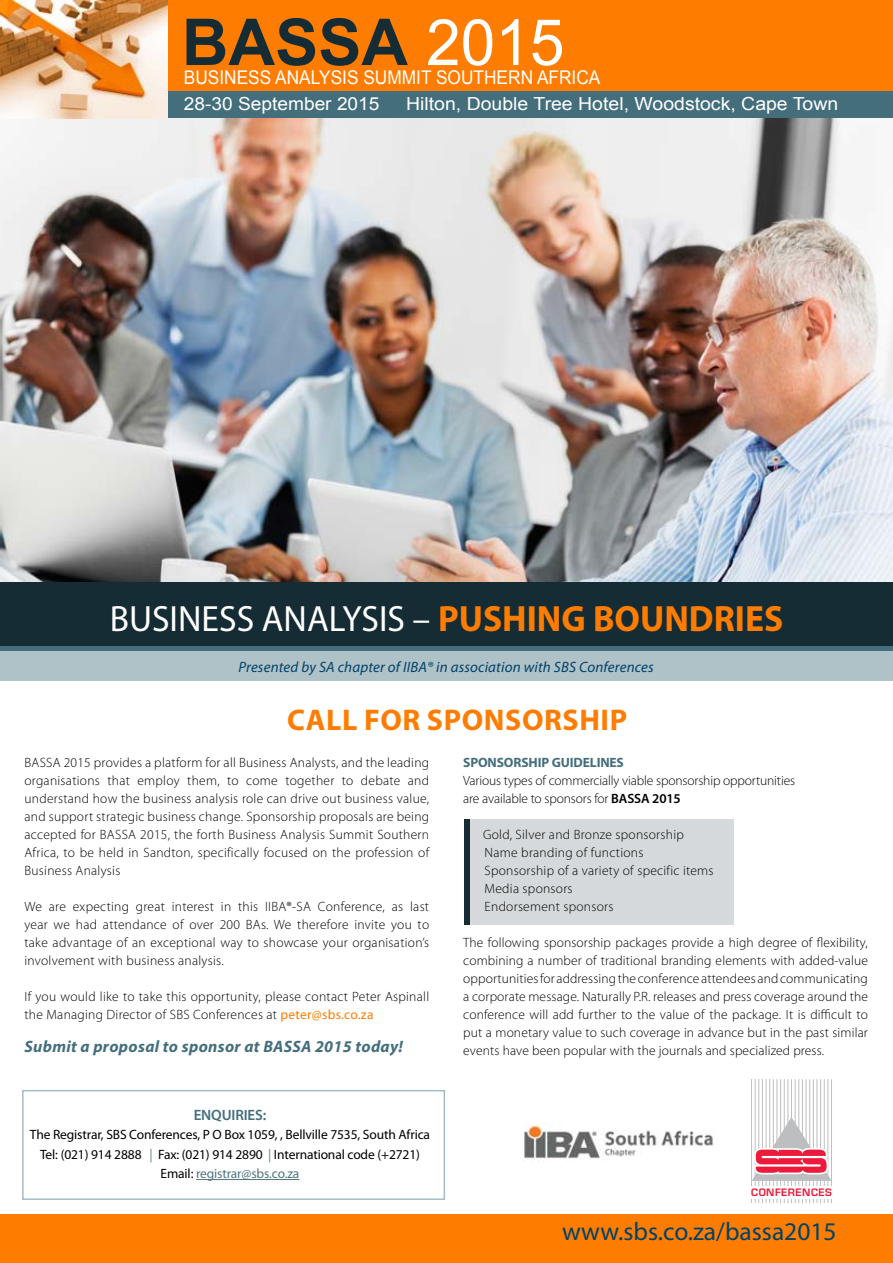
<style>
.page{position:relative;width:893px;height:1263px;background:#fff}
.page>*{position:absolute;margin:0;border:0;box-sizing:border-box;transform-origin:0 0}
.t1{font:700 64.65px "Arial";color:#152c34}
.t2{font:36.6px "Myriad Pro";color:#fff}
.t3{font:700 30px "Myriad Pro";letter-spacing:.02em;color:#fe7c00}
.t4{font:25.5px "Myriad Pro";color:#024268}
.t5{font:18.9px "Arial";color:#fff;scale:.92 1}
.t6{font:18px "Arial";color:#fff;scale:1.08 1}
.t7{font:18px "Arial";color:#fff;scale:1.06 1}
.t8{font:italic 700 16.5px "Myriad Pro";letter-spacing:.02em;color:#446e7c}
.t9{font:italic 15px "Myriad Pro";letter-spacing:.01em;color:#024268}
.t10{font:600 15px "Myriad Pro";letter-spacing:-.01em;color:#446e7c}
.t11{font:300 13.5px/18px "Myriad Pro";letter-spacing:.02em;color:#000;text-align:justify}
.t12{font:13.5px/19.5px "Myriad Pro";letter-spacing:-.01em;color:#000;text-align:center}
.t13{font:300 13.5px/18px "Myriad Pro";letter-spacing:-.01em;color:#000}
.t14{font:700 13.5px "Myriad Pro";letter-spacing:-.01em;color:#446e7c}
.t15{font:600 10.05px "Eurostile";letter-spacing:.045em;color:#ed1a3b}
.s1{font-weight:400;font-size:64.05px;color:#fff}
.s2{font-weight:700;color:#fe7c00}
.s3{font-weight:400;color:#fe7c00}
.s4{color:#60848f}
.s5{color:#517580}
.s6{font-weight:600}
</style>
<div class="page">
<div style="left:0;top:91px;width:893px;height:28px;background:#446e7c"></div>
<img style="left:0;top:119px;width:893px;height:463px">
<div style="left:467px;top:820px;width:266px;height:105px;background:#d5d9db"></div>
<div style="left:464px;top:820px;width:6px;height:105px;background:#152c34"></div>
<div style="left:0;top:1214px;width:893px;height:49px;background:#fe7c00"></div>
<div style="left:0;top:582px;width:893px;height:70px;background:#152c34"></div>
<div style="left:168px;top:0;width:725px;height:91px;background:#fe7c00"></div>
<div style="left:0;top:647px;width:893px;height:5px;background:#446e7c"></div>
<div style="left:0;top:652px;width:893px;height:29px;background:#afc2c7"></div>
<hr style="left:196px;top:1179px;width:103px;height:1px;background:#517580">
<img style="left:523px;top:1122px;width:190px;height:38px">
<svg style="left:754px;top:1080px;width:75px;height:123px"></svg>
<hr style="left:751px;top:1080px;width:1px;height:123px;background:#bcbec0">
<hr style="left:755px;top:1080px;width:1px;height:123px;background:#bcbec0">
<hr style="left:758px;top:1080px;width:1px;height:123px;background:#bcbec0">
<hr style="left:762px;top:1080px;width:1px;height:123px;background:#bcbec0">
<hr style="left:766px;top:1080px;width:1px;height:123px;background:#bcbec0">
<hr style="left:769px;top:1080px;width:1px;height:123px;background:#bcbec0">
<hr style="left:827px;top:1080px;width:1px;height:123px;background:#bcbec0">
<hr style="left:824px;top:1080px;width:1px;height:123px;background:#bcbec0">
<hr style="left:820px;top:1080px;width:1px;height:123px;background:#bcbec0">
<hr style="left:816px;top:1080px;width:1px;height:123px;background:#bcbec0">
<hr style="left:813px;top:1080px;width:1px;height:123px;background:#bcbec0">
<hr style="left:809px;top:1080px;width:1px;height:123px;background:#bcbec0">
<hr style="left:806px;top:1080px;width:1px;height:123px;background:#bcbec0">
<hr style="left:802px;top:1080px;width:1px;height:123px;background:#bcbec0">
<hr style="left:798px;top:1080px;width:1px;height:123px;background:#bcbec0">
<hr style="left:795px;top:1080px;width:1px;height:123px;background:#bcbec0">
<hr style="left:791px;top:1080px;width:1px;height:123px;background:#bcbec0">
<hr style="left:787px;top:1080px;width:1px;height:123px;background:#bcbec0">
<hr style="left:784px;top:1080px;width:1px;height:123px;background:#bcbec0">
<hr style="left:780px;top:1080px;width:1px;height:123px;background:#bcbec0">
<hr style="left:776px;top:1080px;width:1px;height:123px;background:#bcbec0">
<hr style="left:773px;top:1080px;width:1px;height:123px;background:#bcbec0">
<hr style="left:831px;top:1080px;width:1px;height:123px;background:#bcbec0">
<div style="left:750px;top:1186px;width:83px;height:12px;background:#fff"></div>
<svg style="left:752px;top:1117px;width:79px;height:64px"></svg>
<img style="left:0;top:0;width:168px;height:119px">
<h1 class="t1" style="left:182px;top:0;width:384px">BASSA <span class="s1">2015</span></h1>
<h3 class="t5" style="left:184px;top:65px;width:454px">BUSINESS ANALYSIS SUMMIT SOUTHERN AFRICA</h3>
<h3 class="t7" style="left:184px;top:92px;width:186px">28-30 September 2015</h3>
<h3 class="t6" style="left:406px;top:92px;width:402px">Hilton, Double Tree Hotel, Woodstock, Cape Town</h3>
<h2 class="t2" style="left:110px;top:596px;width:675px">BUSINESS ANALYSIS – <span class="s2">PUSHING BOUNDRIES</span></h2>
<p class="t9" style="left:239px;top:658px;width:417px">Presented by SA chapter of IIBA® in association with SBS Conferences</p>
<h3 class="t3" style="left:287px;top:700px;width:342px">CALL FOR SPONSORSHIP</h3>
<p class="t11" style="left:24px;top:753px;width:406px">BASSA 2015 provides a platform for all Business Analysts, and the leading organisations that employ them, to come together to debate and understand how the business analysis role can drive out business value, and support strategic business change. Sponsorship proposals are being accepted for BASSA 2015, the forth Business Analysis Summit Southern Africa, to be held in Sandton, specifically focused on the profession of Business Analysis</p>
<p class="t11" style="left:24px;top:897px;width:406px">We are expecting great interest in this IIBA®-SA Conference, as last year we had attendance of over 200 BAs. We therefore invite you to take advantage of an exceptional way to showcase your organisation’s involvement with business analysis.</p>
<p class="t11" style="left:24px;top:987px;width:406px">If you would like to take this opportunity, please contact Peter Aspinall the Managing Director of SBS Conferences at <span class="s3">peter@sbs.co.za</span></p>
<p class="t8" style="left:24px;top:1036px;width:380px">Submit a proposal to sponsor at BASSA 2015 today!</p>
<p class="t10" style="left:194px;top:1105px;width:74px">ENQUIRIES:</p>
<p class="t12" style="left:30px;top:1125px;width:402px">The Registrar, SBS Conferences, P O Box 1059, , Bellville 7535, South Africa<br>Tel: (021) 914 2888 <span class="s4">|</span> Fax: (021) 914 2890 <span class="s4">|</span> International code (+2721)<br>Email: <span class="s5">registrar@sbs.co.za</span></p>
<p class="t14" style="left:463px;top:754px;width:162px">SPONSORSHIP GUIDELINES</p>
<p class="t13" style="left:463px;top:771px;width:333px">Various types of commercially viable sponsorship opportunities are available to sponsors for <span class="s6">BASSA 2015</span></p>
<p class="t11" style="left:483px;top:825px;width:232px;text-align:left">Gold, Silver and Bronze sponsorship<br>Name branding of functions<br>Sponsorship of a variety of specific items<br>Media sponsors<br>Endorsement sponsors</p>
<p class="t11" style="left:463px;top:933px;width:406px">The following sponsorship packages provide a high degree of flexibility, combining a number of traditional branding elements with added-value opportunities for addressing the conference attendees and communicating a corporate message. Naturally P.R. releases and press coverage around the conference will add further to the value of the package. It is difficult to put a monetary value to such coverage in advance but in the past similar events have been popular with the journals and specialized press.</p>
<p class="t15" style="left:751px;top:1186px;width:82px">CONFERENCES</p>
<h3 class="t4" style="left:562px;top:1216px;width:276px">www.sbs.co.za/bassa2015</h3>
</div>
